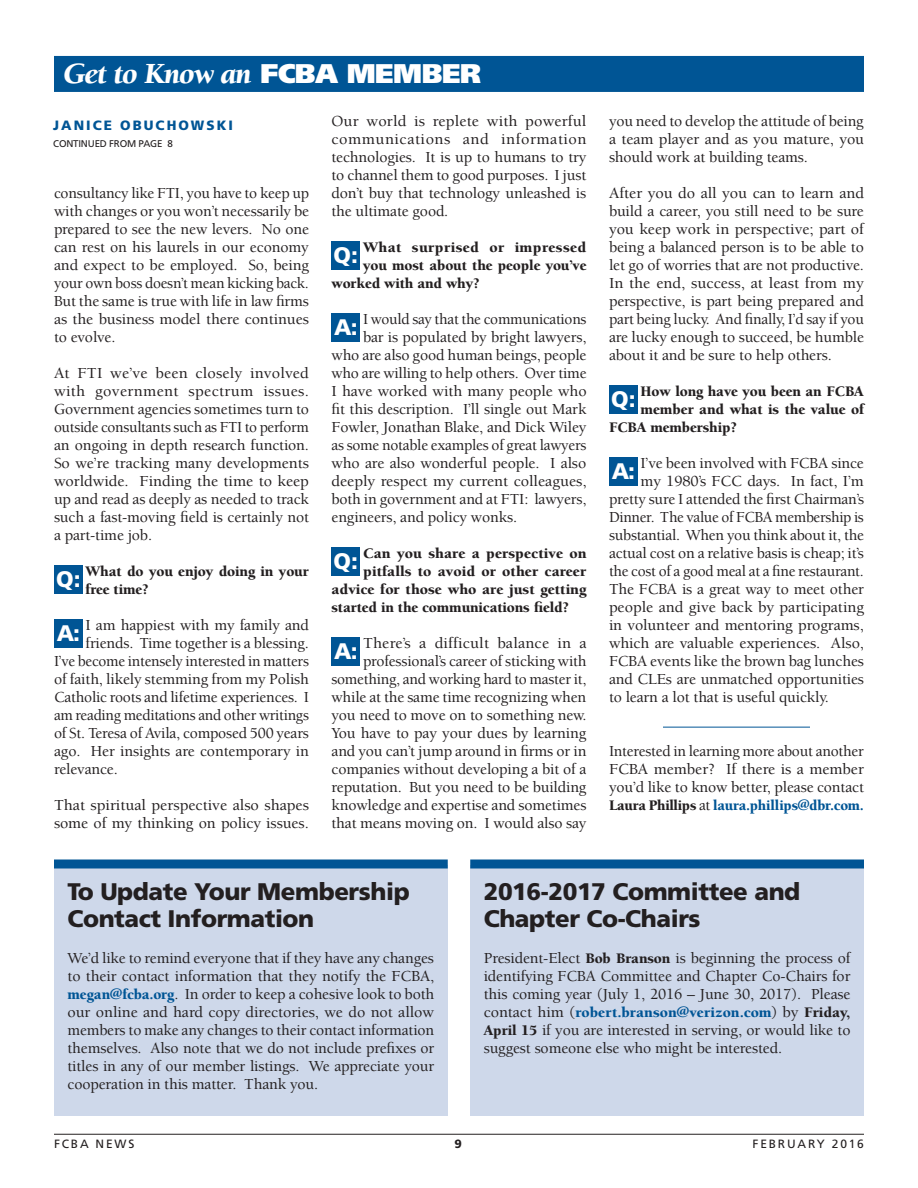
<style>
.page{position:relative;width:918px;height:1188px;background:#fff}
.page>*{position:absolute;margin:0;border:0;box-sizing:border-box;transform-origin:0 0}
.Section_Head{font:italic 900 30px "Berkeley";letter-spacing:-.015em;color:#fff}
.Highlight_Box_Head{font:900 24px/27px "Frutiger";letter-spacing:-.015em;color:#231f20}
.t1{font:900 22.5px "Frutiger";color:#fff}
.t2{font:500 15.75px/18px "Berkeley";letter-spacing:-.01em;color:#231f20;text-align:justify}
.t3{font:900 15px/18px "Berkeley";letter-spacing:-.01em;color:#231f20}
.t4{font:900 15px "Berkeley";letter-spacing:-.005em;color:#005595}
.t5{font:900 15px "Berkeley";letter-spacing:.02em;color:#231f20}
.Continued_From_Head{font:900 13.5px "Frutiger";letter-spacing:.15em;color:#005595}
.t6{font:12px "Frutiger";letter-spacing:.15em;color:#231f20}
.t7{font:900 12px "Frutiger";color:#231f20}
.Continued_From{font:9.75px "Frutiger";letter-spacing:-.02em;color:#231f20}
.s1{font-family:"Frutiger";font-style:normal;font-size:27px}
.s2{color:#231f20}
.s3{font-weight:500;font-size:15.75px;color:#231f20}
.s4{font-weight:900;font-size:15px;color:#005595}
.s5{font-weight:900;font-size:15px}
</style>
<div class="page">
<hr style="left:54px;top:1134px;width:810px;height:1px;background:#231f20">
<div style="left:54px;top:866px;width:394px;height:250px;background:#ced8ea"></div>
<div style="left:54px;top:860px;width:394px;height:8px;background:#005595"></div>
<div style="left:470px;top:866px;width:394px;height:250px;background:#ced8ea"></div>
<div style="left:470px;top:860px;width:394px;height:8px;background:#005595"></div>
<div style="left:54px;top:565px;width:29px;height:29px;background:#005595"></div>
<div style="left:54px;top:619px;width:29px;height:29px;background:#005595"></div>
<div style="left:332px;top:241px;width:28px;height:29px;background:#005595"></div>
<div style="left:332px;top:313px;width:28px;height:29px;background:#005595"></div>
<div style="left:332px;top:547px;width:28px;height:29px;background:#005595"></div>
<div style="left:332px;top:637px;width:28px;height:29px;background:#005595"></div>
<hr style="left:663px;top:727px;width:147px;height:1px;background:#005595">
<div style="left:609px;top:385px;width:29px;height:29px;background:#005595"></div>
<div style="left:609px;top:457px;width:29px;height:29px;background:#005595"></div>
<div style="left:54px;top:56px;width:810px;height:36px;background:#005595"></div>
<p class="Section_Head" style="left:63px;top:58px;width:420px">Get to Know an <span class="s1">FCBA MEMBER</span></p>
<p class="Continued_From_Head" style="left:53px;top:118px;width:181px">JANICE OBUCHOWSKI</p>
<p class="Continued_From" style="left:53px;top:138px;width:121px">CONTINUED FROM PAGE 8</p>
<p class="t2" style="left:332px;top:112px;width:257px">Our world is replete with powerful communications and information technologies. It is up to humans to try to channel them to good purposes. I just don’t buy that technology unleashed is the ultimate good.</p>
<p class="t1" style="left:334px;top:241px;width:26px">Q:</p>
<p class="t5" style="left:363px;top:239px;width:225px">What surprised or impressed</p>
<p class="t2" style="left:54px;top:184px;width:257px">consultancy like FTI, you have to keep up with changes or you won’t necessarily be prepared to see the new levers. No one can rest on his laurels in our economy and expect to be employed. So, being your own boss doesn’t mean kicking back.<br>But the same is true with life in law firms as the business model there continues to evolve.</p>
<p class="t2" style="left:54px;top:364px;width:257px">At FTI we’ve been closely involved with government spectrum issues.<br>Government agencies sometimes turn to outside consultants such as FTI to perform an ongoing in depth research function.<br>So we’re tracking many developments worldwide. Finding the time to keep up and read as deeply as needed to track such a fast-moving field is certainly not a part-time job.</p>
<p class="t1" style="left:56px;top:565px;width:26px">Q:</p>
<p class="t3" style="left:86px;top:563px;width:225px">What do you enjoy doing in your free time?</p>
<p class="t1" style="left:57px;top:619px;width:25px">A:</p>
<p class="t2" style="left:86px;top:616px;width:225px">I am happiest with my family and</p>
<p class="t2" style="left:86px;top:634px;width:225px">friends. Time together is a blessing.</p>
<p class="t2" style="left:54px;top:652px;width:256px">I’ve become intensely interested in matters</p>
<p class="t2" style="left:54px;top:670px;width:256px">of faith, likely stemming from my Polish</p>
<p class="t2" style="left:54px;top:688px;width:256px">Catholic roots and lifetime experiences. I</p>
<p class="t2" style="left:54px;top:706px;width:256px">am reading meditations and other writings</p>
<p class="t2" style="left:54px;top:724px;width:256px">of St. Teresa of Avila, composed 500 years</p>
<p class="t2" style="left:54px;top:742px;width:256px">ago. Her insights are contemporary in</p>
<p class="t2" style="left:54px;top:760px;width:65px">relevance.</p>
<p class="t2" style="left:54px;top:796px;width:257px">That spiritual perspective also shapes some of my thinking on policy issues.</p>
<p class="t3" style="left:363px;top:257px;width:225px">you most about the people you’ve</p>
<p class="t3" style="left:332px;top:275px;width:150px">worked with and why?</p>
<p class="t1" style="left:334px;top:313px;width:25px">A:</p>
<p class="t2" style="left:363px;top:310px;width:225px">I would say that the communications</p>
<p class="t2" style="left:363px;top:328px;width:225px">bar is populated by bright lawyers,</p>
<p class="t2" style="left:332px;top:346px;width:257px">who are also good human beings, people</p>
<p class="t2" style="left:332px;top:364px;width:257px">who are willing to help others. Over time</p>
<p class="t2" style="left:332px;top:382px;width:257px">I have worked with many people who</p>
<p class="t2" style="left:332px;top:400px;width:256px">fit this description. I’ll single out Mark</p>
<p class="t2" style="left:332px;top:418px;width:256px">Fowler, Jonathan Blake, and Dick Wiley</p>
<p class="t2" style="left:332px;top:436px;width:257px">as some notable examples of great lawyers</p>
<p class="t2" style="left:332px;top:454px;width:256px">who are also wonderful people. I also</p>
<p class="t2" style="left:332px;top:472px;width:257px">deeply respect my current colleagues,</p>
<p class="t2" style="left:332px;top:490px;width:257px">both in government and at FTI: lawyers,</p>
<p class="t2" style="left:332px;top:508px;width:187px">engineers, and policy wonks.</p>
<p class="t1" style="left:334px;top:547px;width:26px">Q:</p>
<p class="t3" style="left:363px;top:545px;width:225px">Can you share a perspective on</p>
<p class="t3" style="left:363px;top:563px;width:225px">pitfalls to avoid or other career</p>
<p class="t3" style="left:332px;top:581px;width:257px">advice for those who are just getting</p>
<p class="t3" style="left:332px;top:599px;width:239px">started in the communications field?</p>
<p class="t1" style="left:334px;top:637px;width:25px">A:</p>
<p class="t2" style="left:332px;top:634px;width:257px;text-align:right">There’s a difficult balance in a professional’s career of sticking with something, and working hard to master it, while at the same time recognizing when you need to move on to something new.<br>You have to pay your dues by learning and you can’t jump around in firms or in companies without developing a bit of a reputation. But you need to be building knowledge and expertise and sometimes that means moving on. I would also say</p>
<p class="t2" style="left:609px;top:112px;width:257px">you need to develop the attitude of being a team player and as you mature, you should work at building teams.</p>
<p class="t2" style="left:609px;top:184px;width:257px">After you do all you can to learn and build a career, you still need to be sure you keep work in perspective; part of being a balanced person is to be able to let go of worries that are not productive.<br>In the end, success, at least from my perspective, is part being prepared and part being lucky. And finally, I’d say if you are lucky enough to succeed, be humble about it and be sure to help others.</p>
<p class="t1" style="left:611px;top:385px;width:26px">Q:</p>
<p class="t3" style="left:641px;top:383px;width:225px">How long have you been an FCBA</p>
<p class="t3" style="left:641px;top:401px;width:225px">member and what is the value of</p>
<p class="t3" style="left:609px;top:419px;width:129px">FCBA membership?</p>
<p class="t1" style="left:612px;top:457px;width:25px">A:</p>
<p class="t2" style="left:641px;top:454px;width:225px">I’ve been involved with FCBA since</p>
<p class="t2" style="left:641px;top:472px;width:225px">my 1980’s FCC days. In fact, I’m</p>
<p class="t2" style="left:609px;top:490px;width:257px">pretty sure I attended the first Chairman’s</p>
<p class="t2" style="left:609px;top:508px;width:256px">Dinner. The value of FCBA membership is</p>
<p class="t2" style="left:609px;top:526px;width:257px">substantial. When you think about it, the</p>
<p class="t2" style="left:609px;top:544px;width:256px">actual cost on a relative basis is cheap; it’s</p>
<p class="t2" style="left:609px;top:562px;width:256px">the cost of a good meal at a fine restaurant.</p>
<p class="t2" style="left:609px;top:580px;width:257px">The FCBA is a great way to meet other</p>
<p class="t2" style="left:609px;top:598px;width:257px">people and give back by participating</p>
<p class="t2" style="left:609px;top:616px;width:256px">in volunteer and mentoring programs,</p>
<p class="t2" style="left:609px;top:634px;width:257px">which are valuable experiences. Also,</p>
<p class="t2" style="left:609px;top:652px;width:256px">FCBA events like the brown bag lunches</p>
<p class="t2" style="left:609px;top:670px;width:257px">and CLEs are unmatched opportunities</p>
<p class="t2" style="left:609px;top:688px;width:221px">to learn a lot that is useful quickly.</p>
<p class="t2" style="left:609px;top:742px;width:257px">Interested in learning more about another FCBA member? If there is a member you’d like to know better, please contact</p>
<p class="t4" style="left:609px;top:797px;width:256px"><span class="s2">Laura Phillips</span> <span class="s3">at</span> laura.phillips@dbr.com.</p>
<p class="Highlight_Box_Head" style="left:68px;top:878px;width:344px">To Update Your Membership<br>Contact Information</p>
<p class="t2" style="left:68px;top:949px;width:368px">We’d like to remind everyone that if they have any changes to their contact information that they notify the FCBA, <span class="s4">megan@fcba.org</span>. In order to keep a cohesive look to both our online and hard copy directories, we do not allow members to make any changes to their contact information themselves. Also note that we do not include prefixes or titles in any of our member listings. We appreciate your cooperation in this matter. Thank you.</p>
<p class="Highlight_Box_Head" style="left:484px;top:878px;width:318px">2016-2017 Committee and<br>Chapter Co-Chairs</p>
<p class="t2" style="left:484px;top:949px;width:368px">President-Elect <span class="s5">Bob Branson</span> is beginning the process of identifying FCBA Committee and Chapter Co-Chairs for this coming year (July 1, 2016 – June 30, 2017). Please</p>
<p class="t4" style="left:484px;top:1004px;width:368px"><span class="s3">contact him (</span>robert.branson@verizon.com<span class="s3">) by</span> <span class="s2">Friday,</span></p>
<p class="t2" style="left:484px;top:1021px;width:368px"><span class="s5">April 15</span> if you are interested in serving, or would like to suggest someone else who might be interested.</p>
<p class="t6" style="left:54px;top:1137px;width:82px">FCBA NEWS</p>
<p class="t7" style="left:454px;top:1137px;width:9px">9</p>
<p class="t6" style="left:753px;top:1137px;width:113px">FEBRUARY 2016</p>
</div>
